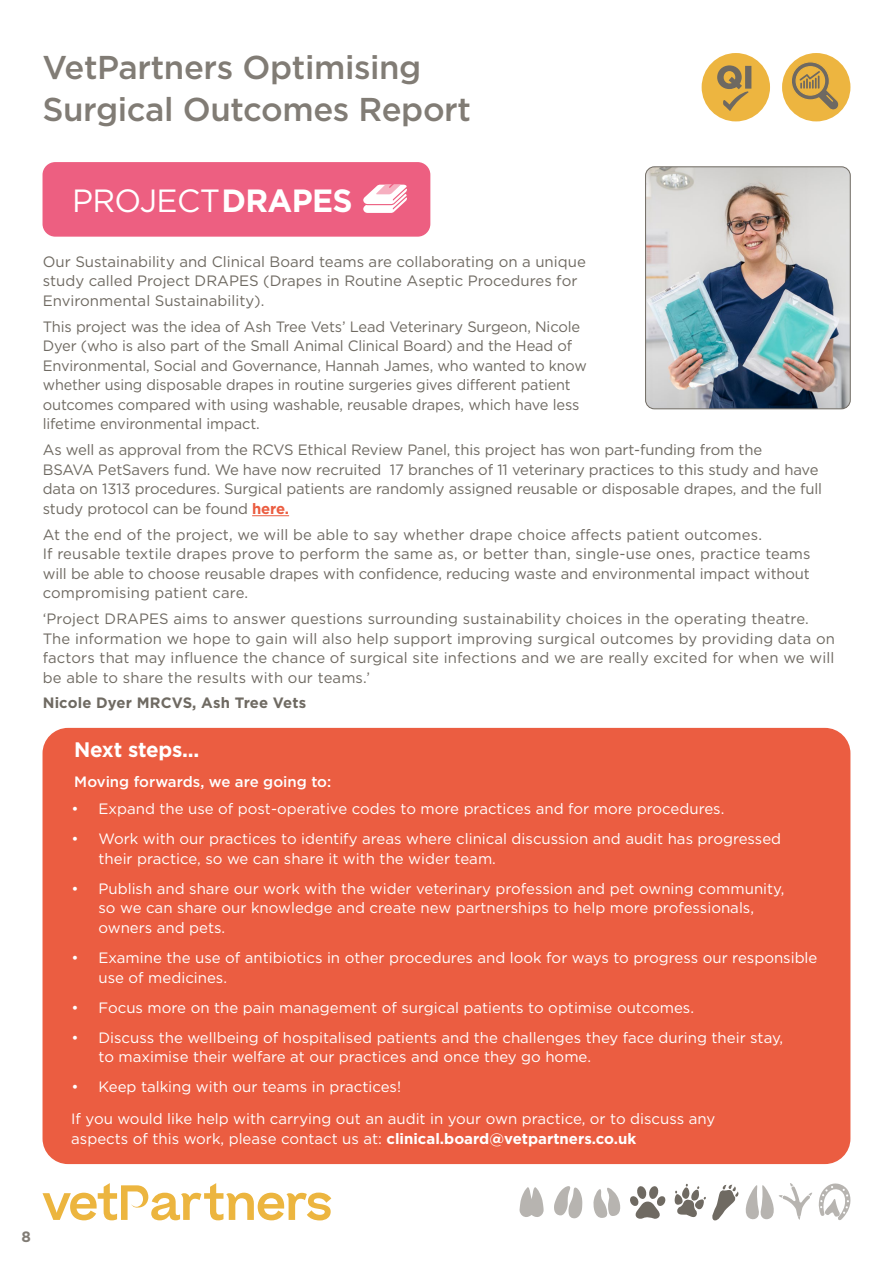
<style>
.page{position:relative;width:893px;height:1263px;background:#fff}
.page>*{position:absolute;margin:0;border:0;box-sizing:border-box;transform-origin:0 0}
.t1{font:500 33px/42px "Gotham";letter-spacing:-.01em;color:#817c75}
.t2{font:32.1px "Gotham";letter-spacing:-.02em;color:#fff}
.t3{font:700 21px "Gotham";letter-spacing:-.01em;color:#fff}
.t4{font:15px/19.5px "Gotham";color:#fff}
.t5{font:15px/19.5px "Gotham";letter-spacing:-.01em;color:#6f6a62}
.t6{font:15px/19.5px "Gotham";letter-spacing:.01em;color:#6f6a62}
.t7{font:500 15px "Gotham";color:#fff}
.t8{font:700 15px "Gotham";letter-spacing:.01em;color:#6f6a62}
.t9{font:700 15px "Gotham";color:#817c75}
.s1{font-weight:700}
.s2{font-weight:700;color:#eb5d41}
</style>
<div class="page">
<div style="left:702px;top:53px;width:68px;height:68px;background:#edb540;border-radius:50%"></div>
<svg style="left:717px;top:65px;width:34px;height:46px"></svg>
<svg style="left:43px;top:1183px;width:288px;height:37px"></svg>
<svg style="left:818px;top:1183px;width:33px;height:37px"></svg>
<svg style="left:593px;top:1187px;width:28px;height:31px"></svg>
<svg style="left:675px;top:1183px;width:137px;height:38px"></svg>
<svg style="left:519px;top:1187px;width:25px;height:30px"></svg>
<svg style="left:630px;top:1186px;width:36px;height:33px"></svg>
<svg style="left:554px;top:1186px;width:28px;height:32px"></svg>
<div style="left:782px;top:53px;width:68px;height:68px;background:#edb540;border-radius:50%"></div>
<svg style="left:790px;top:61px;width:50px;height:50px"></svg>
<hr style="left:252px;top:515px;width:37px;height:1px;background:#eb5d41">
<img style="left:646px;top:168px;width:204px;height:241px">
<div style="left:645px;top:166px;width:206px;height:243px;border:1px solid #6f6a62;border-radius:9px"></div>
<div style="left:43px;top:162px;width:387px;height:75px;background:#ed5f81;border-radius:13px"></div>
<svg style="left:363px;top:184px;width:44px;height:29px"></svg>
<div style="left:43px;top:728px;width:807px;height:436px;background:#eb5d41;border-radius:26px"></div>
<h1 class="t1" style="left:43px;top:46px;width:430px">VetPartners Optimising<br>Surgical Outcomes Report</h1>
<h2 class="t2" style="left:72px;top:180px;width:282px">PROJECT<span class="s1">DRAPES</span></h2>
<p class="t5" style="left:43px;top:252px;width:545px">Our Sustainability and Clinical Board teams are collaborating on a unique study called Project DRAPES (Drapes in Routine Aseptic Procedures for<br>Environmental Sustainability).</p>
<p class="t5" style="left:43px;top:316px;width:545px">This project was the idea of Ash Tree Vets’ Lead Veterinary Surgeon, Nicole Dyer (who is also part of the Small Animal Clinical Board) and the Head of Environmental, Social and Governance, Hannah James, who wanted to know whether using disposable drapes in routine surgeries gives different patient outcomes compared with using washable, reusable drapes, which have less lifetime environmental impact.</p>
<p class="t5" style="left:43px;top:440px;width:781px">As well as approval from the RCVS Ethical Review Panel, this project has won part-funding from the<br>BSAVA PetSavers fund. We have now recruited 17 branches of 11 veterinary practices to this study and have data on 1313 procedures. Surgical patients are randomly assigned reusable or disposable drapes, and the full study protocol can be found <span class="s2">here.</span></p>
<p class="t6" style="left:43px;top:524px;width:769px">At the end of the project, we will be able to say whether drape choice affects patient outcomes.<br>If reusable textile drapes prove to perform the same as, or better than, single-use ones, practice teams will be able to choose reusable drapes with confidence, reducing waste and environmental impact without compromising patient care.</p>
<p class="t6" style="left:43px;top:609px;width:794px">‘Project DRAPES aims to answer questions surrounding sustainability choices in the operating theatre.<br>The information we hope to gain will also help support improving surgical outcomes by providing data on factors that may influence the chance of surgical site infections and we are really excited for when we will be able to share the results with our teams.’</p>
<p class="t8" style="left:43px;top:694px;width:265px">Nicole Dyer MRCVS, Ash Tree Vets</p>
<h3 class="t3" style="left:74px;top:737px;width:127px">Next steps...</h3>
<p class="t7" style="left:74px;top:772px;width:258px">Moving forwards, we are going to:</p>
<p class="t4" style="left:71px;top:799px;width:654px">• Expand the use of post-operative codes to more practices and for more procedures.</p>
<p class="t4" style="left:98px;top:829px;width:684px;text-indent:-27px">• Work with our practices to identify areas where clinical discussion and audit has progressed their practice, so we can share it with the wider team.</p>
<p class="t4" style="left:98px;top:878px;width:688px;text-indent:-27px">• Publish and share our work with the wider veterinary profession and pet owning community, so we can share our knowledge and create new partnerships to help more professionals, owners and pets.</p>
<p class="t4" style="left:98px;top:948px;width:720px;text-indent:-27px">• Examine the use of antibiotics in other procedures and look for ways to progress our responsible use of medicines.</p>
<p class="t4" style="left:71px;top:997px;width:624px">• Focus more on the pain management of surgical patients to optimise outcomes.</p>
<p class="t4" style="left:98px;top:1027px;width:686px;text-indent:-27px">• Discuss the wellbeing of hospitalised patients and the challenges they face during their stay, to maximise their welfare at our practices and once they go home.</p>
<p class="t4" style="left:71px;top:1077px;width:331px">• Keep talking with our teams in practices!</p>
<p class="t4" style="left:71px;top:1109px;width:645px">If you would like help with carrying out an audit in your own practice, or to discuss any aspects of this work, please contact us at: <span class="s1">clinical.board@vetpartners.co.uk</span></p>
<p class="t9" style="left:22px;top:1228px;width:11px">8</p>
</div>
